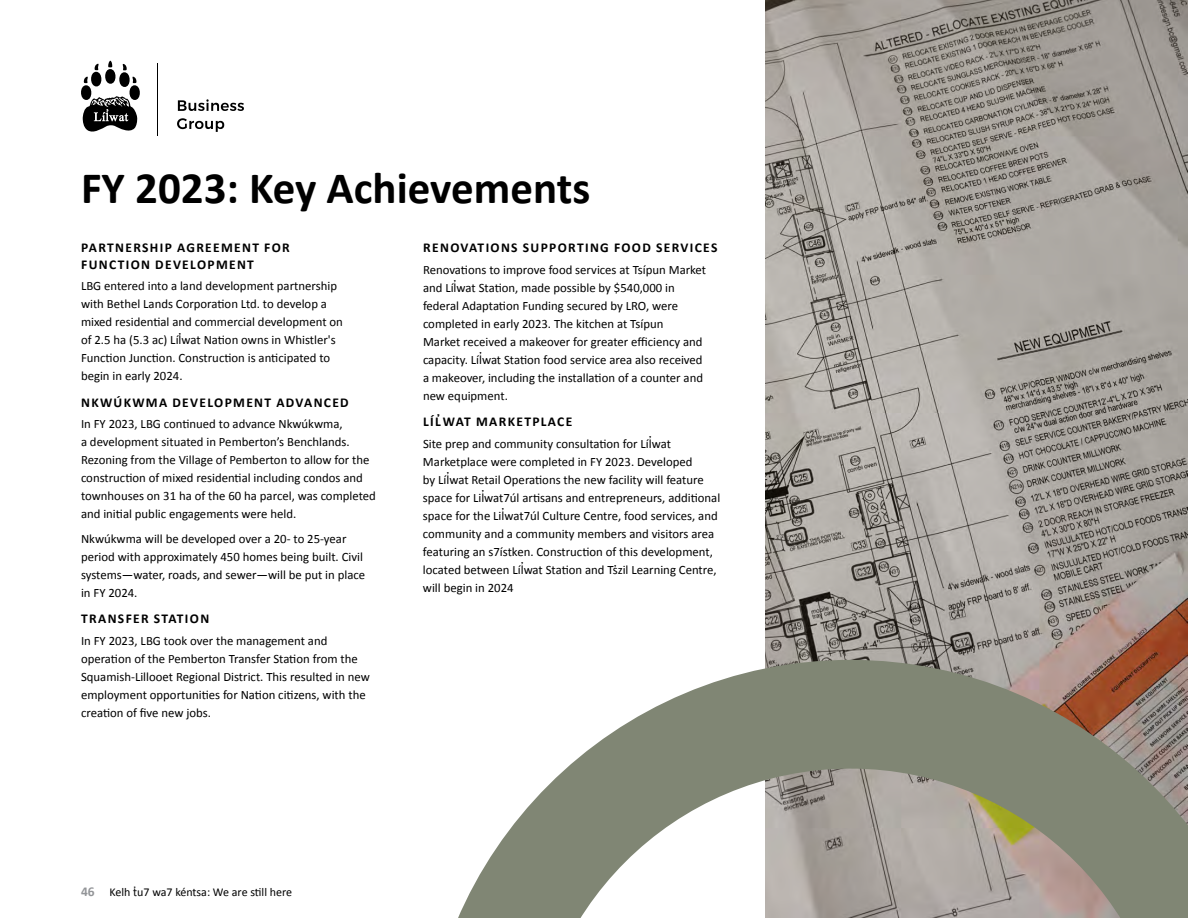
<style>
.page{position:relative;width:1188px;height:918px;background:#fff}
.page>*{position:absolute;margin:0;border:0;box-sizing:border-box;transform-origin:0 0}
.t1{font:700 45px "Calibri";color:#000}
.t2{font:700 13.5px/16.2px "Calibri";letter-spacing:.1em;color:#000}
.t3{font:12.75px/18px "Calibri";color:#000}
.t4{font:12px "Calibri";color:#000}
.s1{font-weight:700;font-size:13.5px;color:#939598}
</style>
<div class="page">
<img style="left:765px;top:0;width:423px;height:660px">
<svg style="left:178px;top:99px;width:66px;height:12px"></svg>
<svg style="left:177px;top:118px;width:47px;height:14px"></svg>
<hr style="left:157px;top:63px;width:1px;height:73px;background:#000">
<svg style="left:81px;top:61px;width:59px;height:71px"></svg>
<svg style="left:458px;top:660px;width:730px;height:258px"></svg>
<h1 class="t1" style="left:81px;top:160px;width:511px">FY 2023: Key Achievements</h1>
<p class="t2" style="left:81px;top:240px;width:210px">PARTNERSHIP AGREEMENT FOR<br>FUNCTION DEVELOPMENT</p>
<p class="t3" style="left:81px;top:277px;width:263px">LBG entered into a land development partnership with Bethel Lands Corporation Ltd. to develop a mixed residential and commercial development on of 2.5 ha (5.3 ac) Lílwat Nation owns in Whistler's</p>
<p class="t2" style="left:423px;top:240px;width:296px">RENOVATIONS SUPPORTING FOOD SERVICES</p>
<p class="t3" style="left:423px;top:261px;width:285px">Renovations to improve food services at Tsípun Market and Lílwat Station, made possible by $540,000 in</p>
<p class="t3" style="left:423px;top:278px;width:281px;text-indent:35px">̓<br>federal Adaptation Funding secured by LRO, were completed in early 2023. The kitchen at Tsípun Market received a makeover for greater efficiency and capacity. Lílwat Station food service area also received</p>
<p class="t3" style="left:81px;top:330px;width:251px;text-indent:102px">̓<br>Function Junction. Construction is anticipated to begin in early 2024.</p>
<p class="t2" style="left:81px;top:394px;width:269px">NKWÚKWMA DEVELOPMENT ADVANCED</p>
<p class="t3" style="left:81px;top:415px;width:296px">In FY 2023, LBG continued to advance Nkwúkwma,<br>a development situated in Pemberton’s Benchlands.<br>Rezoning from the Village of Pemberton to allow for the construction of mixed residential including condos and townhouses on 31 ha of the 60 ha parcel, was completed and initial public engagements were held.</p>
<p class="t3" style="left:81px;top:530px;width:286px">Nkwúkwma will be developed over a 20- to 25-year period with approximately 450 homes being built. Civil systems—water, roads, and sewer—will be put in place in FY 2024.</p>
<p class="t2" style="left:81px;top:611px;width:130px">TRANSFER STATION</p>
<p class="t3" style="left:81px;top:632px;width:291px">In FY 2023, LBG took over the management and operation of the Pemberton Transfer Station from the Squamish-Lillooet Regional District. This resulted in new employment opportunities for Nation citizens, with the creation of five new jobs.</p>
<p class="t3" style="left:423px;top:350px;width:282px;text-indent:60px">̓<br>a makeover, including the installation of a counter and new equipment.</p>
<p class="t2" style="left:423px;top:414px;width:151px">LÍL̓WAT MARKETPLACE</p>
<p class="t3" style="left:423px;top:435px;width:250px">Site prep and community consultation for Lílwat</p>
<p class="t3" style="left:423px;top:434px;width:282px;text-indent:230px">̓<br>Marketplace were completed in FY 2023. Developed by Lílwat Retail Operations the new facility will feature</p>
<p class="t3" style="left:423px;top:470px;width:299px;line-height:18.5px;text-indent:28px">̓<br>space for Lilwat7úl artisans and entrepreneurs, additional</p>
<p class="t3" style="left:423px;top:488px;width:296px;line-height:18.5px;text-indent:63px">̓<br>space for the Lilwat7úl Culture Centre, food services, and</p>
<p class="t3" style="left:423px;top:506px;width:295px;text-indent:83px">̓<br>community and a community members and visitors area featuring an s7ístken. Construction of this development, located between Lílwat Station and Tszil Learning Centre,</p>
<p class="t3" style="left:525px;top:560px;width:6px">̓</p>
<p class="t3" style="left:618px;top:560px;width:6px">̓</p>
<p class="t3" style="left:423px;top:579px;width:92px">will begin in 2024</p>
<p class="t4" style="left:138px;top:883px;width:6px">̓</p>
<p class="t4" style="left:81px;top:884px;width:213px"><span class="s1">46</span> Kelh tu7 wa7 kéntsa: We are still here</p>
</div>
